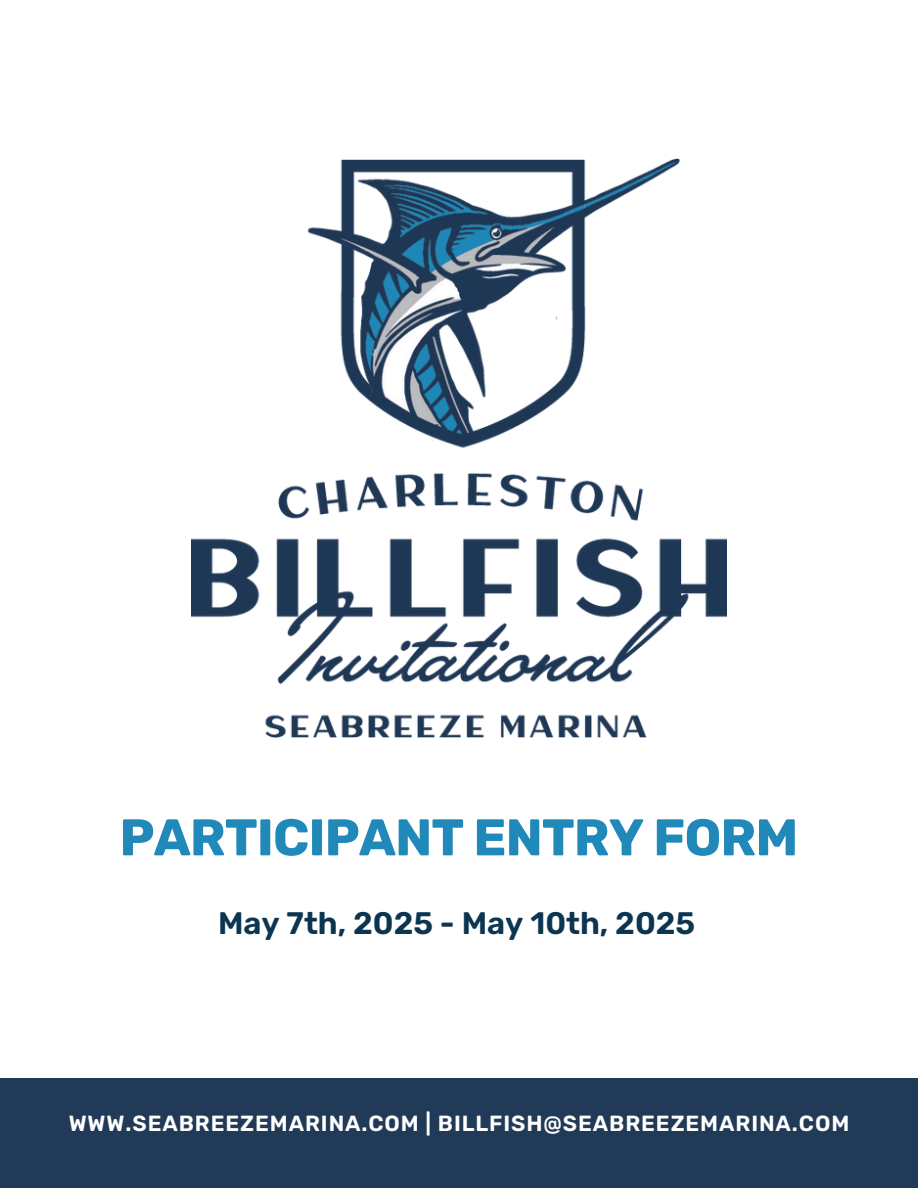
<style>
.page{position:relative;width:918px;height:1188px;background:#fff}
.page>*{position:absolute;margin:0;border:0;box-sizing:border-box;transform-origin:0 0}
.t1{font:700 51.45px "Rubik";letter-spacing:-.015em;color:#2089b9}
.t2{font:600 31.05px "Rubik";color:#0b3551}
.t3{font:600 21.9px "Rubik";letter-spacing:.04em;color:#fff}
</style>
<div class="page">
<div style="left:0;top:1079px;width:918px;height:109px;background:#213a58"></div>
<img style="left:192px;top:159px;width:534px;height:578px">
<p class="t1" style="left:120px;top:807px;width:680px">PARTICIPANT ENTRY FORM</p>
<h1 class="t2" style="left:218px;top:905px;width:479px">May 7th, 2025 - May 10th, 2025</h1>
<h2 class="t3" style="left:69px;top:1111px;width:782px">WWW.SEABREEZEMARINA.COM | BILLFISH@SEABREEZEMARINA.COM</h2>
</div>
